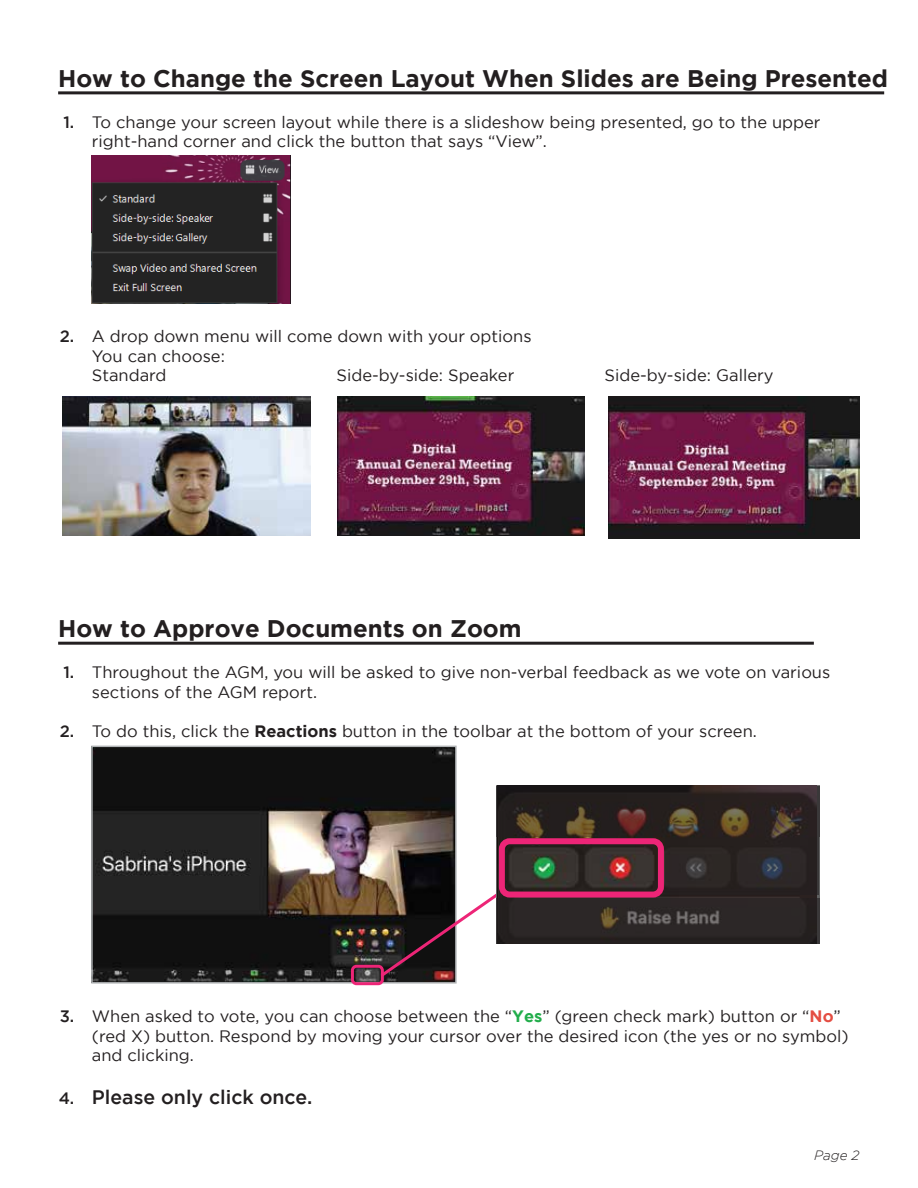
<style>
.page{position:relative;width:918px;height:1188px;background:#fff}
.page>*{position:absolute;margin:0;border:0;box-sizing:border-box;transform-origin:0 0}
.t1{font:700 24px "Gotham";color:#231f20}
.t2{font:500 19.5px "Gotham";color:#231f20}
.t3{font:16.5px/19.5px "Gotham";color:#231f20}
.t4{font:500 16.5px "Gotham";color:#231f20}
.t5{font:italic 300 13.5px "Gotham";color:#231f20}
.s1{font-weight:700}
.s2{font-weight:700;color:#22ad4b}
.s3{font-weight:700;color:#e44d42}
</style>
<div class="page">
<hr style="left:58px;top:91px;width:826px;height:3px;background:#231f20">
<hr style="left:58px;top:642px;width:756px;height:3px;background:#231f20">
<img style="left:94px;top:749px;width:360px;height:232px">
<div style="left:91px;top:746px;width:366px;height:238px;border:2px solid #b1b4b6"></div>
<div style="left:351px;top:965px;width:33px;height:20px;border:3px solid #ed2577;border-radius:4px"></div>
<svg style="left:378px;top:890px;width:124px;height:89px"></svg>
<img style="left:497px;top:837px;width:319px;height:61px">
<div style="left:499px;top:838px;width:165px;height:60px;border:6px solid #ed2577;border-radius:8px"></div>
<img style="left:337px;top:397px;width:247px;height:139px">
<img style="left:63px;top:397px;width:247px;height:139px">
<img style="left:92px;top:155px;width:199px;height:148px">
<img style="left:608px;top:397px;width:252px;height:141px">
<svg style="left:496px;top:786px;width:323px;height:51px;fill:#27201e"></svg>
<svg style="left:496px;top:898px;width:323px;height:45px;fill:#2c2727"></svg>
<svg style="left:666px;top:837px;width:153px;height:58px;fill:#2c2625"></svg>
<h1 class="t1" style="left:58px;top:65px;width:831px">How to Change the Screen Layout When Slides are Being Presented</h1>
<p class="t4" style="left:63px;top:113px;width:12px">1.</p>
<p class="t3" style="left:92px;top:112px;width:730px">To change your screen layout while there is a slideshow being presented, go to the upper right-hand corner and click the button that says “View”.</p>
<p class="t4" style="left:60px;top:327px;width:16px">2.</p>
<p class="t3" style="left:92px;top:327px;width:441px">A drop down menu will come down with your options<br>You can choose:<br>Standard</p>
<p class="t3" style="left:337px;top:366px;width:179px">Side-by-side: Speaker</p>
<p class="t3" style="left:605px;top:366px;width:171px">Side-by-side: Gallery</p>
<h1 class="t1" style="left:58px;top:615px;width:465px">How to Approve Documents on Zoom</h1>
<p class="t4" style="left:63px;top:663px;width:12px">1.</p>
<p class="t4" style="left:60px;top:722px;width:16px">2.</p>
<p class="t3" style="left:92px;top:662px;width:740px">Throughout the AGM, you will be asked to give non-verbal feedback as we vote on various sections of the AGM report.</p>
<p class="t3" style="left:92px;top:721px;width:666px">To do this, click the <span class="s1">Reactions</span> button in the toolbar at the bottom of your screen.</p>
<p class="t4" style="left:60px;top:1007px;width:16px">3.</p>
<p class="t4" style="left:59px;top:1089px;width:17px">4.</p>
<p class="t3" style="left:92px;top:1007px;width:758px">When asked to vote, you can choose between the “<span class="s2">Yes</span>” (green check mark) button or “<span class="s3">No</span>” (red X) button. Respond by moving your cursor over the desired icon (the yes or no symbol) and clicking.</p>
<p class="t2" style="left:92px;top:1086px;width:222px">Please only click once.</p>
<p class="t5" style="left:814px;top:1148px;width:47px">Page 2</p>
</div>
